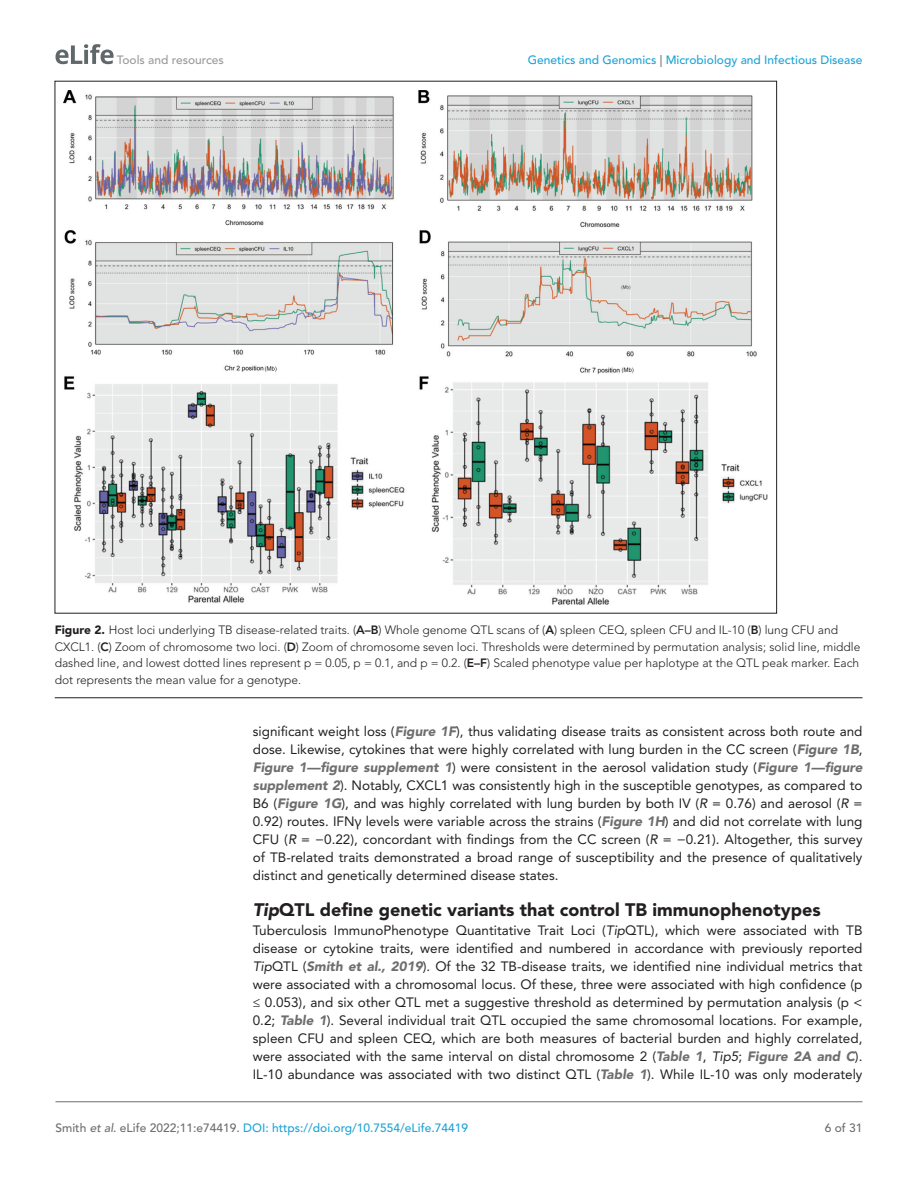
<style>
.page{position:relative;width:918px;height:1188px;background:#fff}
.page>*{position:absolute;margin:0;border:0;box-sizing:border-box;transform-origin:0 0}
.t1{font:900 18px "Avenir LT Std";color:#231f20}
.t2{font:13.5px/18px "Avenir LT Std";color:#231f20;text-align:justify}
.t3{font:300 12px/16.5px "Avenir LT Std";color:#231f20}
.t4{font:500 12px "Avenir LT Std";color:#1ea4d7}
.t5{font:500 12px "Avenir LT Std";color:#9a9a9a}
.t6{font:500 12px "Avenir LT Std";color:#6e6e70}
.s1{color:#6e6e70}
.s2{font-weight:900}
.s3{font-weight:800}
.s4{font-weight:900;font-style:italic;color:#6e6e70}
.s5{font-style:italic}
.s6{font-family:"Segoe UI"}
.s7{font-style:italic;color:#6e6e70}
</style>
<div class="page">
<svg style="left:56px;top:44px;width:58px;height:20px"></svg>
<hr style="left:56px;top:1101px;width:806px;height:1px;background:#6e6e70">
<hr style="left:55px;top:697px;width:807px;height:1px;background:#231f20">
<img style="left:64px;top:90px;width:704px;height:514px">
<p class="t5" style="left:117px;top:53px;width:108px">Tools and resources</p>
<p class="t4" style="left:528px;top:53px;width:336px">Genetics and Genomics <span class="s1">|</span> Microbiology and Infectious Disease</p>
<p class="t3" style="left:55px;top:622px;width:807px"><span class="s2">Figure 2.</span> Host loci underlying TB disease-related traits. (<span class="s3">A–B</span>) Whole genome QTL scans of (<span class="s3">A</span>) spleen CEQ, spleen CFU and IL-10 (<span class="s3">B</span>) lung CFU and CXCL1. (<span class="s3">C</span>) Zoom of chromosome two loci. (<span class="s3">D</span>) Zoom of chromosome seven loci. Thresholds were determined by permutation analysis; solid line, middle dashed line, and lowest dotted lines represent p = 0.05, p = 0.1, and p = 0.2. (<span class="s3">E–F</span>) Scaled phenotype value per haplotype at the QTL peak marker. Each dot represents the mean value for a genotype.</p>
<p class="t2" style="left:253px;top:722px;width:611px">significant weight loss (<span class="s4">Figure 1F</span>), thus validating disease traits as consistent across both route and dose. Likewise, cytokines that were highly correlated with lung burden in the CC screen (<span class="s4">Figure 1B</span>, <span class="s4">Figure 1—figure supplement 1</span>) were consistent in the aerosol validation study (<span class="s4">Figure 1—figure supplement 2</span>). Notably, CXCL1 was consistently high in the susceptible genotypes, as compared to B6 (<span class="s4">Figure 1G</span>), and was highly correlated with lung burden by both IV (<span class="s5">R</span> = 0.76) and aerosol (<span class="s5">R</span> = 0.92) routes. IFN<span class="s6">γ</span> levels were variable across the strains (<span class="s4">Figure 1H</span>) and did not correlate with lung CFU (<span class="s5">R</span> = −0.22), concordant with findings from the CC screen (<span class="s5">R</span> = −0.21). Altogether, this survey of TB-related traits demonstrated a broad range of susceptibility and the presence of qualitatively distinct and genetically determined disease states.</p>
<h1 class="t1" style="left:253px;top:899px;width:569px"><span class="s5">Tip</span>QTL define genetic variants that control TB immunophenotypes</h1>
<p class="t2" style="left:253px;top:922px;width:611px">Tuberculosis ImmunoPhenotype Quantitative Trait Loci (<span class="s5">Tip</span>QTL), which were associated with TB disease or cytokine traits, were identified and numbered in accordance with previously reported <span class="s5">Tip</span>QTL (<span class="s4">Smith et al., 2019</span>). Of the 32 TB-disease traits, we identified nine individual metrics that were associated with a chromosomal locus. Of these, three were associated with high confidence (p ≤ 0.053), and six other QTL met a suggestive threshold as determined by permutation analysis (p &lt; 0.2; <span class="s4">Table 1</span>). Several individual trait QTL occupied the same chromosomal locations. For example, spleen CFU and spleen CEQ, which are both measures of bacterial burden and highly correlated, were associated with the same interval on distal chromosome 2 (<span class="s4">Table 1</span>, <span class="s5">Tip5</span>; <span class="s4">Figure 2A and C</span>).<br>IL-10 abundance was associated with two distinct QTL (<span class="s4">Table 1</span>). While IL-10 was only moderately</p>
<p class="t4" style="left:56px;top:1121px;width:414px"><span class="s1">Smith</span> <span class="s7">et al</span><span class="s1">. eLife 2022;11:e74419.</span> DOI: https://doi.org/10.7554/eLife.74419</p>
<p class="t6" style="left:825px;top:1121px;width:39px">6 of 31</p>
</div>
